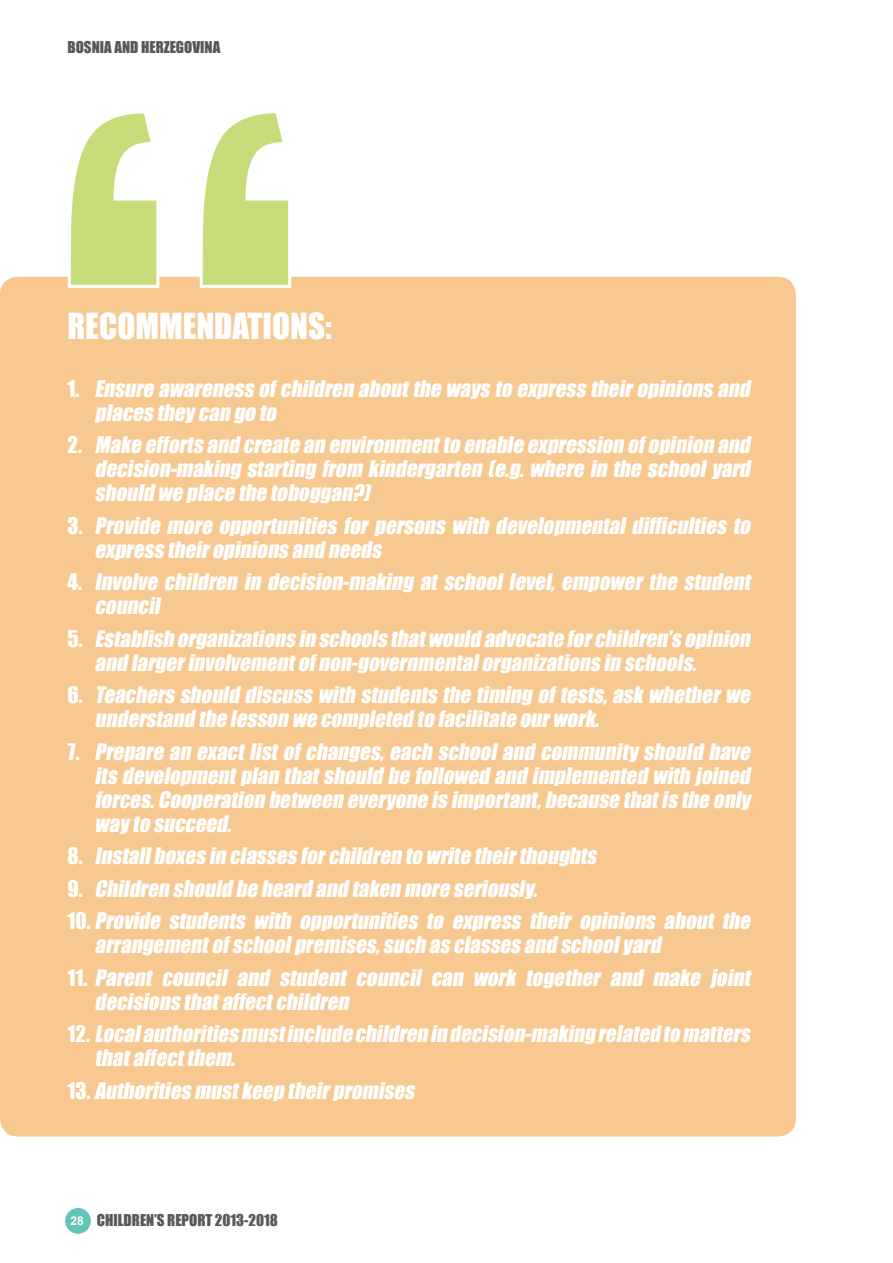
<style>
.page{position:relative;width:893px;height:1263px;background:#fff}
.page>*{position:absolute;margin:0;border:0;box-sizing:border-box;transform-origin:0 0}
.t1{font:33px "Impact";color:#fff}
.t2{font:italic 21px/24px "Impact";color:#fff}
.t3{font:15px "Impact";color:#58595b}
.s1{font-style:normal}
.s2{font-family:"Arial";font-weight:700;font-size:12px;color:#fff}
</style>
<div class="page">
<div style="left:65px;top:1208px;width:26px;height:26px;background:#62c5b5;border-radius:50%"></div>
<div style="left:0;top:277px;width:796px;height:859px;background:#f7c991;border-radius:18px"></div>
<svg style="left:66px;top:113px;width:227px;height:175px"></svg>
<p class="t3" style="left:67px;top:36px;width:154px">BOSNIA AND HERZEGOVINA</p>
<h1 class="t1" style="left:68px;top:301px;width:266px">RECOMMENDATIONS:</h1>
<p class="t2" style="left:95px;top:376px;width:662px;text-indent:-27px"><span class="s1">1 .</span> Ensure awarenessofchildren aboutthe waysto expresstheiropinionsand placestheycan go to</p>
<p class="t2" style="left:95px;top:432px;width:662px;text-align:justify;text-indent:-27px"><span class="s1">2 .</span> Make effortsand create an environmentto enable expression ofopinion and decision-making starting from kindergarten (e.g.where in the schoolyard should we place the toboggan?)</p>
<p class="t2" style="left:95px;top:513px;width:662px;text-indent:-27px"><span class="s1">3 .</span> Provide more opportunitiesforpersonswith developmentaldifficultiesto expresstheiropinionsand needs</p>
<p class="t2" style="left:95px;top:569px;width:662px;text-indent:-27px"><span class="s1">4 .</span> Involve children in decision-making atschoollevel,empowerthe student council</p>
<p class="t2" style="left:95px;top:626px;width:662px;text-indent:-27px"><span class="s1">5 .</span> Establish organizationsin schoolsthatwould advocate forchildren’sopinion and largerinvolvementofnon-governmentalorganizationsin schools.</p>
<p class="t2" style="left:95px;top:682px;width:662px;text-indent:-27px"><span class="s1">6 .</span> Teachersshould discusswith studentsthe timing oftests,askwhetherwe understand the lesson we completed to facilitate ourwork.</p>
<p class="t2" style="left:95px;top:739px;width:662px;text-align:justify;text-indent:-27px"><span class="s1">7 .</span> Prepare an exactlistofchanges,each schooland communityshould have itsdevelopmentplan thatshould be followed and implemented with joined forces.Cooperation between everyone isimportant,because thatisthe only wayto succeed.</p>
<p class="t2" style="left:68px;top:839px;width:689px;line-height:32.5px"><span class="s1">8 .</span> Installboxesin classesforchildren to write theirthoughts<br><span class="s1">9 .</span> Children should be heard and taken more seriously.<br><span class="s1">1 0 .</span> Provide students with opportunities to express their opinions about the</p>
<p class="t2" style="left:68px;top:928px;width:689px;line-height:32.5px;text-indent:27px">arrangementofschoolpremises,such asclassesand schoolyard<br><span class="s1">1 1 .</span> Parent council and student council can work together and make joint</p>
<p class="t2" style="left:68px;top:985px;width:689px;line-height:32.5px;text-indent:27px">decisionsthataffectchildren<br><span class="s1">1 2 .</span> Localauthoritiesmustinclude children in decision-making related to matters</p>
<p class="t2" style="left:68px;top:1041px;width:354px;line-height:32.5px;text-indent:27px">thataffectthem.<br><span class="s1">1 3 .</span> Authoritiesmustkeep theirpromises</p>
<p class="t3" style="left:70px;top:1208px;width:209px"><span class="s2">28</span> CHILDREN’S REPORT 2013-2018</p>
</div>
